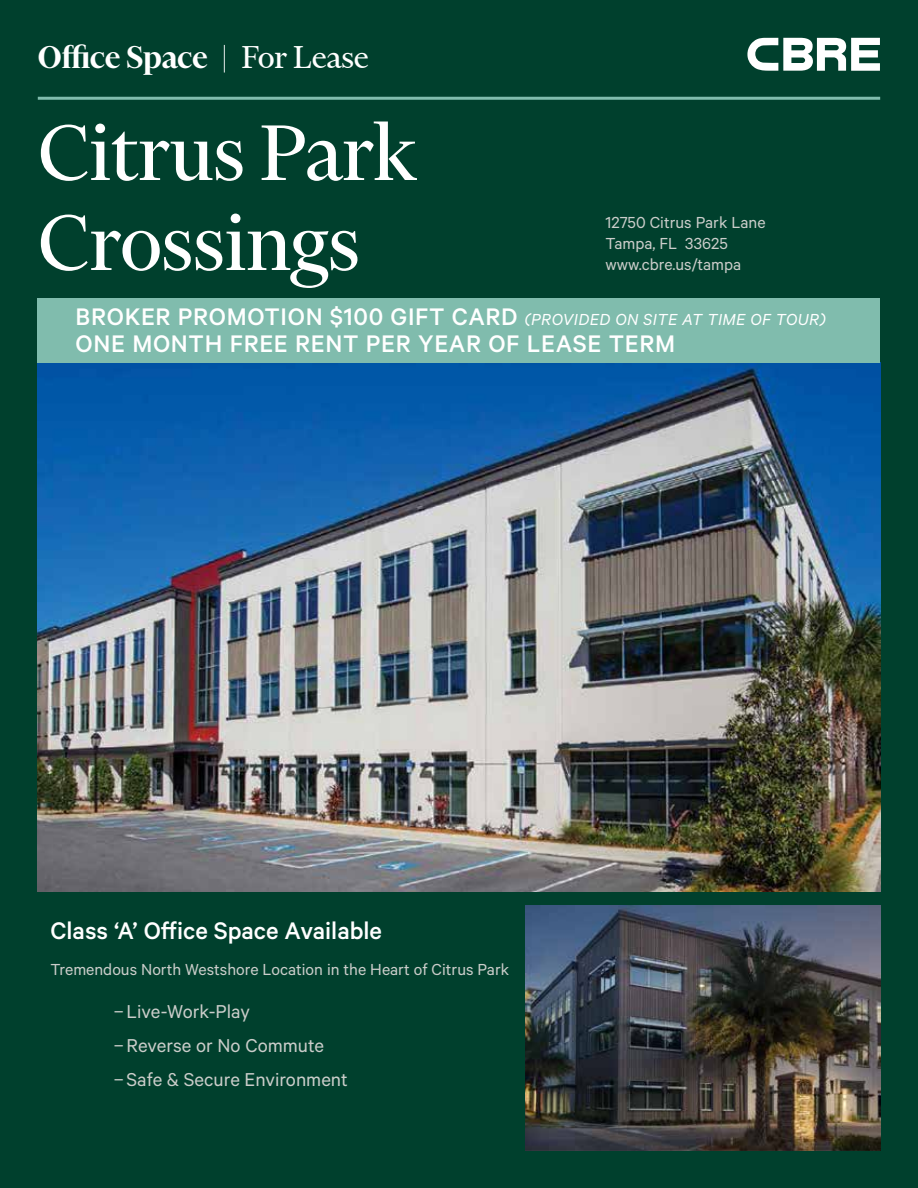
<style>
.page{position:relative;width:918px;height:1188px;background:#00402d}
.page>*{position:absolute;margin:0;border:0;box-sizing:border-box;transform-origin:0 0}
.t1{font:90px/90px "Financier Display";color:#fff}
.t2{font:600 36px "Financier Display";color:#fff}
.t3{font:500 27px "Calibre";letter-spacing:.025em;color:#fff}
.t4{font:500 27px "Calibre";color:#fff}
.t5{font:21px/33.8px "Calibre";color:#cbcdca}
.t6{font:18px/21px "Calibre";color:#cbcdca}
.t7{font:italic 18px "Calibre";letter-spacing:.025em;color:#fff}
.s1{font-weight:400}
.s2{font-weight:500;font-style:normal;font-size:27px}
</style>
<div class="page">
<img style="left:38px;top:362px;width:842px;height:530px">
<svg style="left:747px;top:38px;width:133px;height:33px"></svg>
<hr style="left:38px;top:97px;width:842px;height:3px;background:#80bcad">
<img style="left:525px;top:906px;width:355px;height:244px">
<div style="left:38px;top:298px;width:842px;height:64px;background:#80bcad"></div>
<h2 class="t2" style="left:38px;top:33px;width:332px">Office Space <span class="s1">| For Lease</span></h2>
<h1 class="t1" style="left:38px;top:107px;width:380px">Citrus Park<br>Crossings</h1>
<p class="t6" style="left:606px;top:211px;width:162px">12750 Citrus Park Lane<br>Tampa, FL 33625 www.cbre.us/tampa</p>
<p class="t7" style="left:76px;top:309px;width:751px"><span class="s2">BROKER PROMOTION $100 GIFT CARD</span> (PROVIDED ON SITE AT TIME OF TOUR)</p>
<h3 class="t3" style="left:76px;top:328px;width:601px">ONE MONTH FREE RENT PER YEAR OF LEASE TERM</h3>
<h3 class="t4" style="left:50px;top:915px;width:333px">Class ‘A’ Office Space Available</h3>
<p class="t6" style="left:50px;top:958px;width:460px">Tremendous North Westshore Location in the Heart of Citrus Park</p>
<p class="t5" style="left:113px;top:994px;width:236px">−Live-Work-Play<br>−Reverse or No Commute −Safe &amp; Secure Environment</p>
</div>
